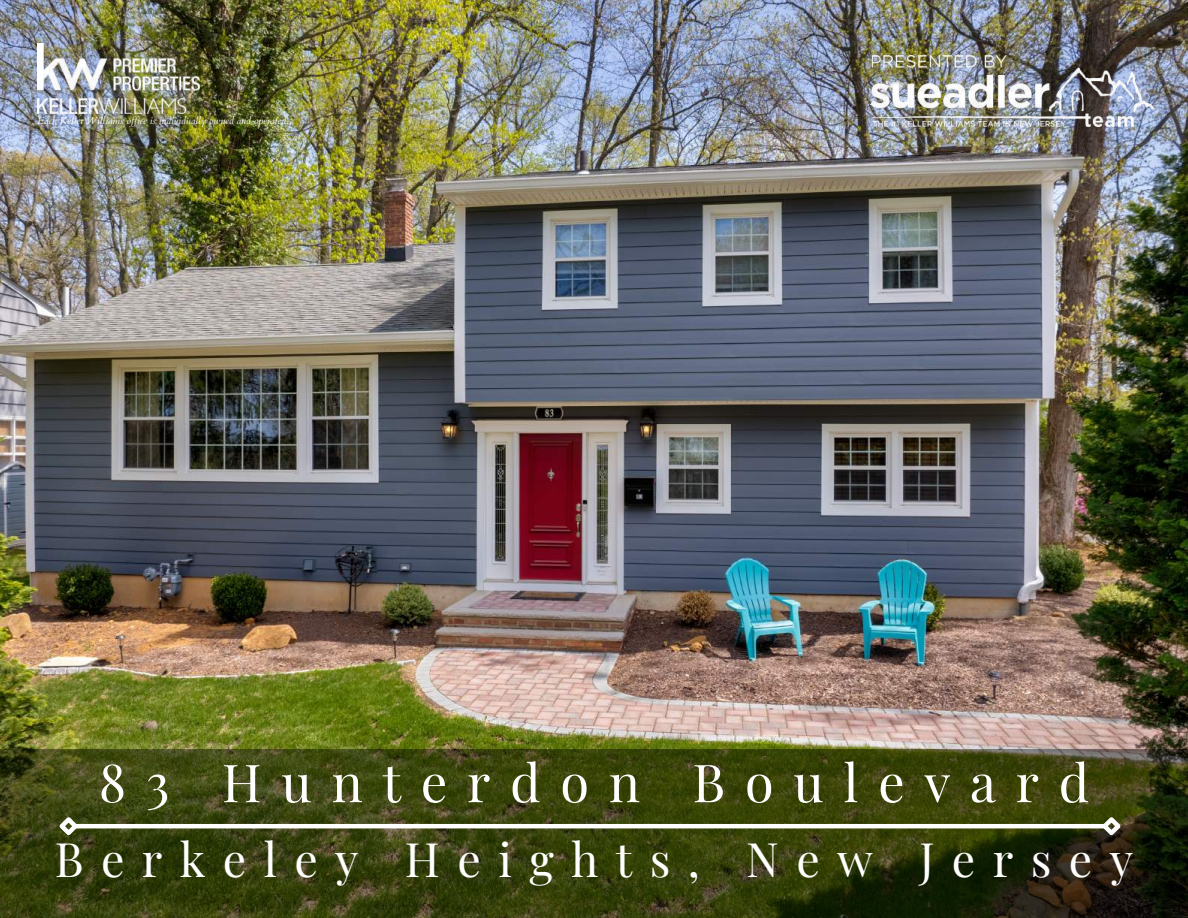
<style>
.page{position:relative;width:1188px;height:918px;background:#fff}
.page>*{position:absolute;margin:0;border:0;box-sizing:border-box;transform-origin:0 0}
.t1{font:52.5px "Playfair Display";letter-spacing:.375em;color:#fff}
.t2{font:46.5px "Playfair Display";letter-spacing:.375em;color:#fff}
.t3{font:italic 10.05px "Cardo";color:#fff}
</style>
<div class="page">
<img style="left:0;top:0;width:1188px;height:750px">
<img style="left:871px;top:56px;width:282px;height:71px">
<img style="left:38px;top:43px;width:162px;height:70px">
<svg style="left:0;top:750px;width:1188px;height:168px;background:#353d0e"></svg>
<hr style="left:74px;top:824px;width:1032px;height:4px;background:#fff">
<svg style="left:55px;top:813px;width:27px;height:26px"></svg>
<svg style="left:1098px;top:813px;width:27px;height:26px"></svg>
<p class="t3" style="left:38px;top:114px;width:252px">Each Keller Williams office is individually owned and operated.</p>
<h1 class="t1" style="left:99px;top:745px;width:992px">83 Hunterdon Boulevard</h1>
<h2 class="t2" style="left:55px;top:827px;width:1080px">Berkeley Heights, New Jersey</h2>
</div>
